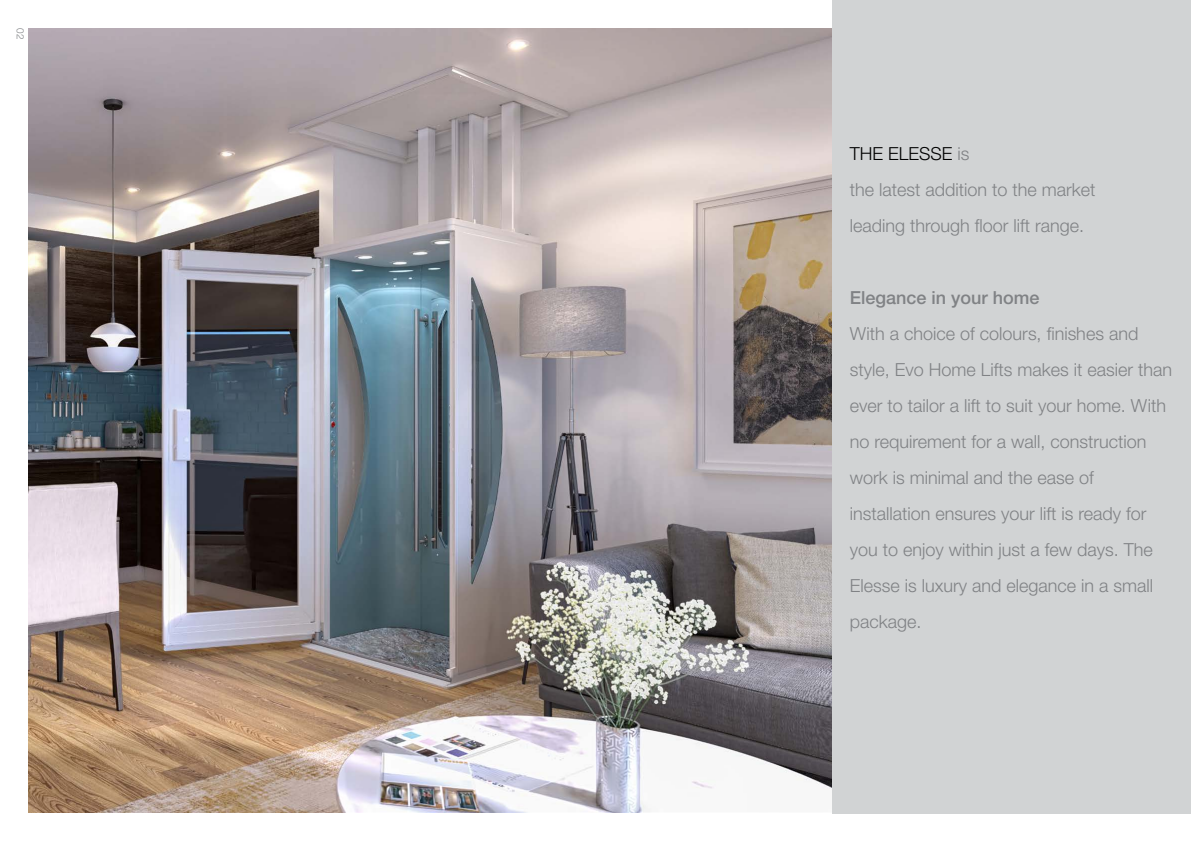
<style>
.page{position:relative;width:1191px;height:842px;background:#fff}
.page>*{position:absolute;margin:0;border:0;box-sizing:border-box;transform-origin:0 0}
.t1{font:300 18px/36px "Helvetica Neue LT Std";color:#808285}
.t2{font:500 18px "Helvetica Neue LT Std";color:#808285}
.t3{font:300 10px "Helvetica Neue LT Std";color:#808285}
.s1{color:#000}
</style>
<div class="page">
<img style="left:28px;top:28px;width:804px;height:784px">
<div style="left:832px;top:0;width:359px;height:814px;background:#d1d3d4"></div>
<p class="t3" style="left:26px;top:28px;width:13px;rotate:90deg">02</p>
<p class="t1" style="left:849px;top:135px;width:247px"><span class="s1">THE ELESSE</span> is<br>the latest addition to the market leading through floor lift range.</p>
<p class="t2" style="left:849px;top:287px;width:191px">Elegance in your home</p>
<p class="t1" style="left:849px;top:315px;width:324px">With a choice of colours, finishes and style, Evo Home Lifts makes it easier than ever to tailor a lift to suit your home. With no requirement for a wall, construction work is minimal and the ease of installation ensures your lift is ready for you to enjoy within just a few days. The Elesse is luxury and elegance in a small package.</p>
</div>
